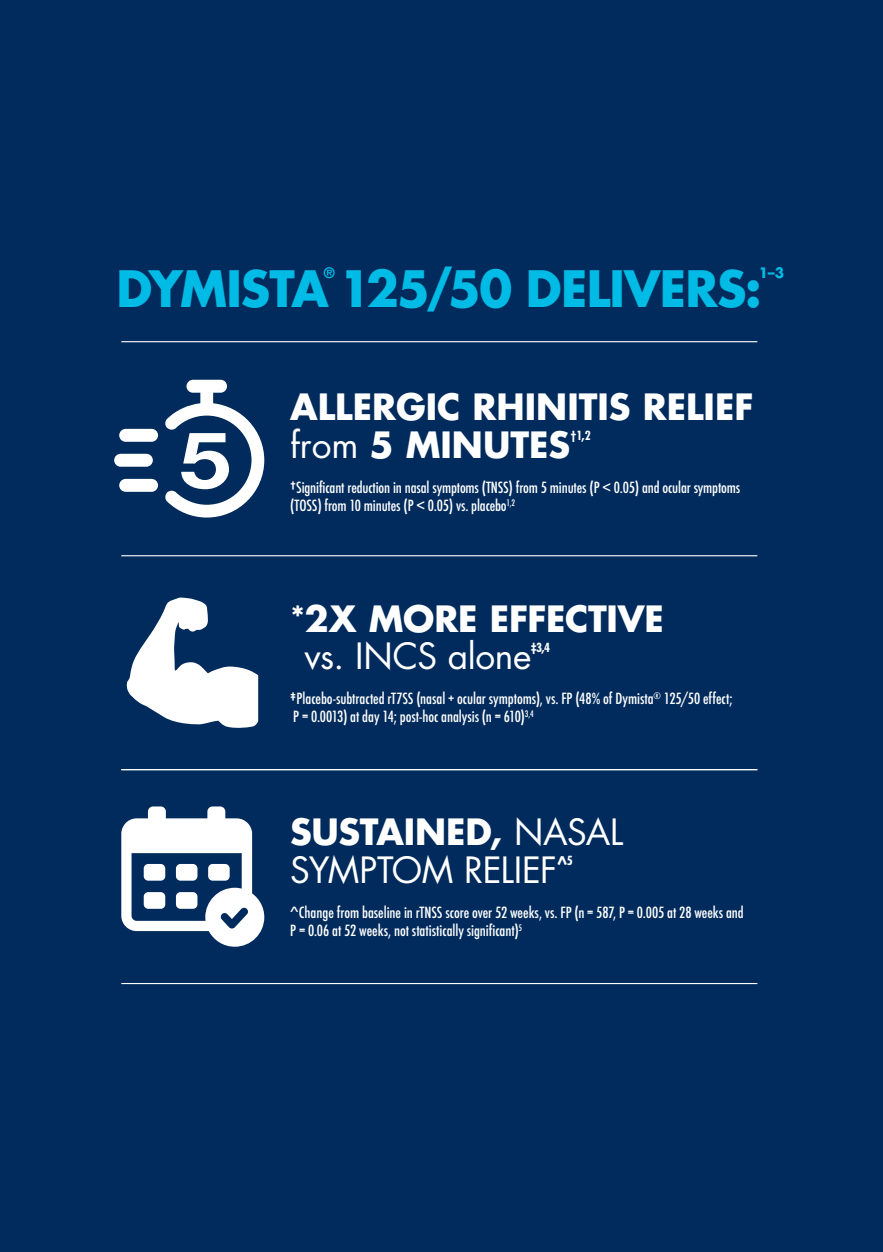
<style>
.page{position:relative;width:883px;height:1252px;background:#fff}
.page>*{position:absolute;margin:0;border:0;box-sizing:border-box;transform-origin:0 0}
.t1{font:700 78.6px "Helvetica Neue";color:#fff;scale:1.17 1}
.t2{font:700 48.75px "Futura LT";letter-spacing:-.02em;color:#00bbe5}
.t3{font:700 35.25px/37.5px "Futura LT";color:#fff}
.t4{font:35.25px/37.5px "Futura LT";letter-spacing:-.015em;color:#fff}
.t5{font:500 condensed 15px/18px "Futura";letter-spacing:-.005em;color:#fff}
.t6{font:700 13.95px "Futura LT";color:#00bbe5}
.t7{font:700 condensed 12.3px "Futura";color:#fff}
.t8{font:500 condensed 8.7px "Futura";color:#fff}
.s1{font-weight:400}
.s2{font-weight:700}
</style>
<div class="page">
<div style="left:0;top:0;width:882px;height:1251px;background:#002b5c"></div>
<hr style="left:121px;top:555px;width:636px;height:1px;background:#fff">
<hr style="left:121px;top:769px;width:636px;height:1px;background:#fff">
<hr style="left:121px;top:982px;width:636px;height:1px;background:#fff">
<hr style="left:121px;top:341px;width:636px;height:1px;background:#fff">
<div style="left:114px;top:453px;width:39px;height:13px;background:#fff;border-radius:6px"></div>
<div style="left:119px;top:429px;width:39px;height:12px;background:#fff;border-radius:6px"></div>
<div style="left:119px;top:479px;width:39px;height:12px;background:#fff;border-radius:6px"></div>
<svg style="left:165px;top:380px;width:99px;height:137px"></svg>
<svg style="left:126px;top:597px;width:132px;height:131px"></svg>
<svg style="left:121px;top:806px;width:143px;height:140px"></svg>
<h2 class="t2" style="left:116px;top:256px;width:646px">DYMISTA 125/50 DELIVERS:</h2>
<p class="t6" style="left:324px;top:263px;width:12px">®</p>
<p class="t6" style="left:758px;top:263px;width:27px">1–3</p>
<h1 class="t1" style="left:179px;top:411px;width:45px">5</h1>
<h3 class="t3" style="left:290px;top:388px;width:464px">ALLERGIC RHINITIS RELIEF <span class="s1">from</span> 5 MINUTES</h3>
<p class="t7" style="left:570px;top:428px;width:22px">†1,2</p>
<p class="t5" style="left:290px;top:478px;width:451px"><sup>†</sup>Significant reduction in nasal symptoms (TNSS) from 5 minutes (P &lt; 0.05) and ocular symptoms (TOSS) from 10 minutes (P &lt; 0.05) vs. placebo</p>
<p class="t8" style="left:506px;top:497px;width:10px">1,2</p>
<h3 class="t3" style="left:304px;top:599px;width:360px;text-indent:-14px"><span class="s1">*</span>2X MORE EFFECTIVE <span class="s1">vs. INCS alone</span></h3>
<p class="t7" style="left:530px;top:639px;width:21px">‡3,4</p>
<p class="t5" style="left:290px;top:689px;width:443px"><sup>‡</sup>Placebo-subtracted rT7SS (nasal + ocular symptoms), vs. FP (48% of Dymista<sup>®</sup> 125/50 effect;<br>P = 0.0013) at day 14; post-hoc analysis (n = 610)<sup>3,4</sup></p>
<h3 class="t4" style="left:290px;top:814px;width:334px"><span class="s2">SUSTAINED,</span> NASAL<br>SYMPTOM RELIEF<sup>^</sup><sup>5</sup></h3>
<p class="t5" style="left:290px;top:903px;width:455px">^Change from baseline in rTNSS score over 52 weeks, vs. FP (n = 587, P = 0.005 at 28 weeks and<br>P = 0.06 at 52 weeks, not statistically significant)<sup>5</sup></p>
</div>
